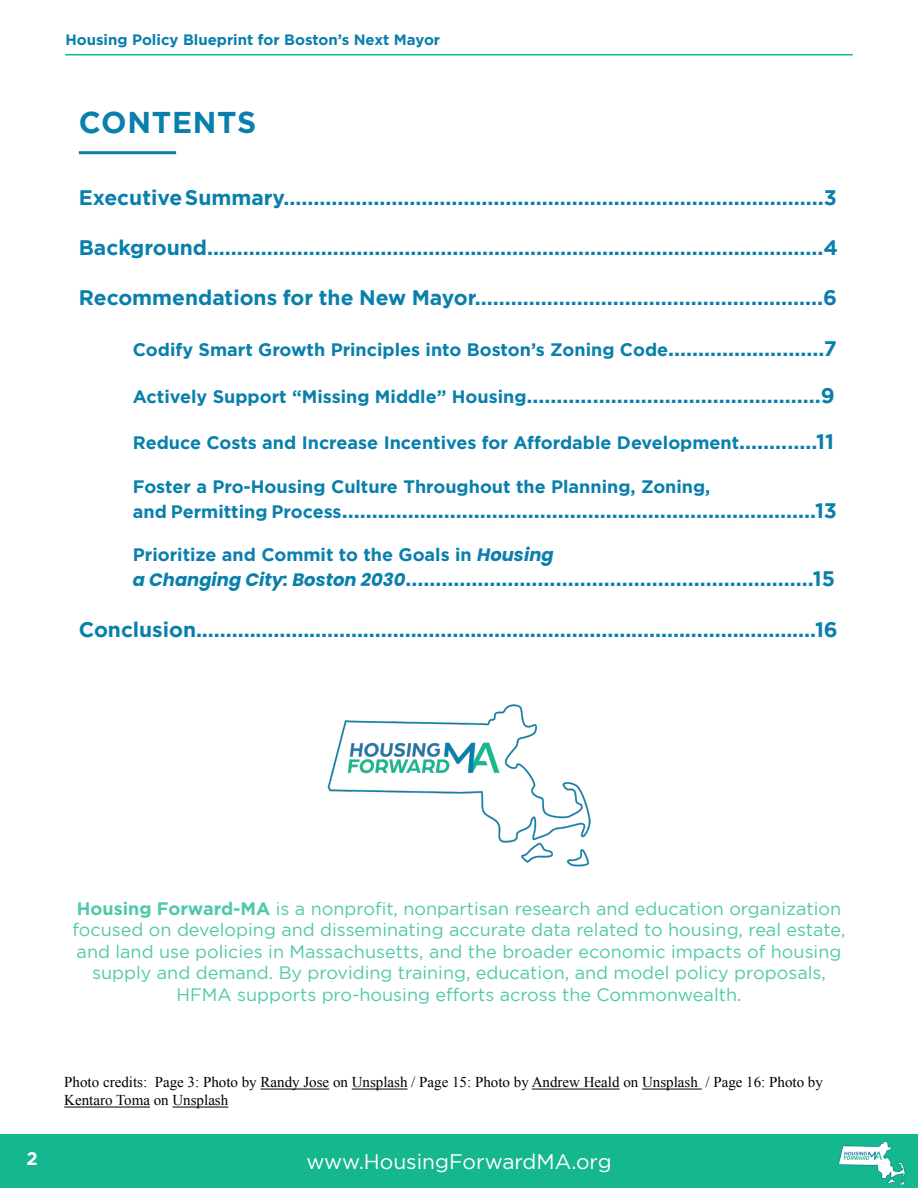
<style>
.page{position:relative;width:918px;height:1188px;background:#fff}
.page>*{position:absolute;margin:0;border:0;box-sizing:border-box;transform-origin:0 0}
.t1{font:700 30px "Homepage Baukasten";letter-spacing:.025em;color:#097fac}
.t2{font:700 21px "Homepage Baukasten";color:#097fac}
.t3{font:21px "Homepage Baukasten";color:#fff}
.t4{font:18px/21.6px "Homepage Baukasten";color:#50c9ab;text-align:center}
.t5{font:700 18px "Homepage Baukasten";color:#097fac}
.t6{font:700 18px "Homepage Baukasten";color:#fff}
.t7{font:15px/18px "Times New Roman";color:#000}
.t8{font:700 15px "Homepage Baukasten";color:#097fac}
.s1{font-size:21px}
.s2{font-size:18px}
.s3{font-family:"Poppins";font-style:italic}
.s4{font-family:"Poppins";font-style:italic;font-size:18px}
.s5{font-weight:700}
.s6{font-family:"Gotham"}
</style>
<div class="page">
<div style="left:0;top:1134px;width:918px;height:54px;background:#15b78f"></div>
<img style="left:838px;top:1141px;width:68px;height:44px">
<hr style="left:79px;top:151px;width:97px;height:3px;background:#097fac">
<hr style="left:65px;top:54px;width:788px;height:2px;background:#15b78f">
<img style="left:327px;top:704px;width:264px;height:163px">
<hr style="left:261px;top:1089px;width:68px;height:1px;background:#000">
<hr style="left:352px;top:1089px;width:56px;height:1px;background:#000">
<hr style="left:532px;top:1089px;width:88px;height:1px;background:#000">
<hr style="left:642px;top:1089px;width:60px;height:1px;background:#000">
<hr style="left:64px;top:1107px;width:86px;height:1px;background:#000">
<hr style="left:172px;top:1107px;width:56px;height:1px;background:#000">
<p class="t8" style="left:65px;top:31px;width:376px">Housing Policy Blueprint for Boston’s Next Mayor</p>
<h1 class="t1" style="left:79px;top:105px;width:179px">CONTENTS</h1>
<p class="t2" style="left:79px;top:185px;width:760px">Executive Summary..........................................................................................3</p>
<p class="t2" style="left:79px;top:235px;width:761px">Background.......................................................................................................4</p>
<p class="t2" style="left:79px;top:286px;width:760px">Recommendations for the New Mayor..........................................................6</p>
<p class="t5" style="left:133px;top:339px;width:706px">Codify Smart Growth Principles into Boston’s Zoning Code<span class="s1">..........................7</span></p>
<p class="t2" style="left:133px;top:383px;width:703px"><span class="s2">Actively Support “Missing Middle” Housing</span>.................................................9</p>
<p class="t5" style="left:133px;top:433px;width:703px">Reduce Costs and Increase Incentives for Affordable Development<span class="s1">.............11</span></p>
<p class="t5" style="left:133px;top:476px;width:579px">Foster a Pro-Housing Culture Throughout the Planning, Zoning,</p>
<p class="t2" style="left:133px;top:498px;width:706px"><span class="s2">and Permitting Process</span>...............................................................................13</p>
<p class="t5" style="left:133px;top:544px;width:422px">Prioritize and Commit to the Goals in <span class="s3">Housing</span></p>
<p class="t2" style="left:133px;top:567px;width:704px"><span class="s4">a Changing City: Boston 2030</span>....................................................................15</p>
<p class="t2" style="left:79px;top:617px;width:761px">Conclusion........................................................................................................16</p>
<p class="t4" style="left:73px;top:897px;width:774px"><span class="s5">Housing Forward-MA</span> is a nonprofit, nonpartisan research and education organization focused on developing and disseminating accurate data related to housing, real estate, and land use policies in Massachusetts, and the broader economic impacts of housing supply and demand. By providing training, education, and model policy proposals, HFMA supports pro-housing efforts across the Commonwealth.</p>
<p class="t7" style="left:64px;top:1073px;width:760px">Photo credits: Page 3: Photo by Randy Jose on Unsplash / Page 15: Photo by Andrew Heald on Unsplash / Page 16: Photo by<br>Kentaro Toma on Unsplash</p>
<p class="t6" style="left:27px;top:1149px;width:43px">2 <span class="s6">2</span></p>
<p class="t3" style="left:306px;top:1148px;width:307px">www.HousingForwardMA.org</p>
</div>
